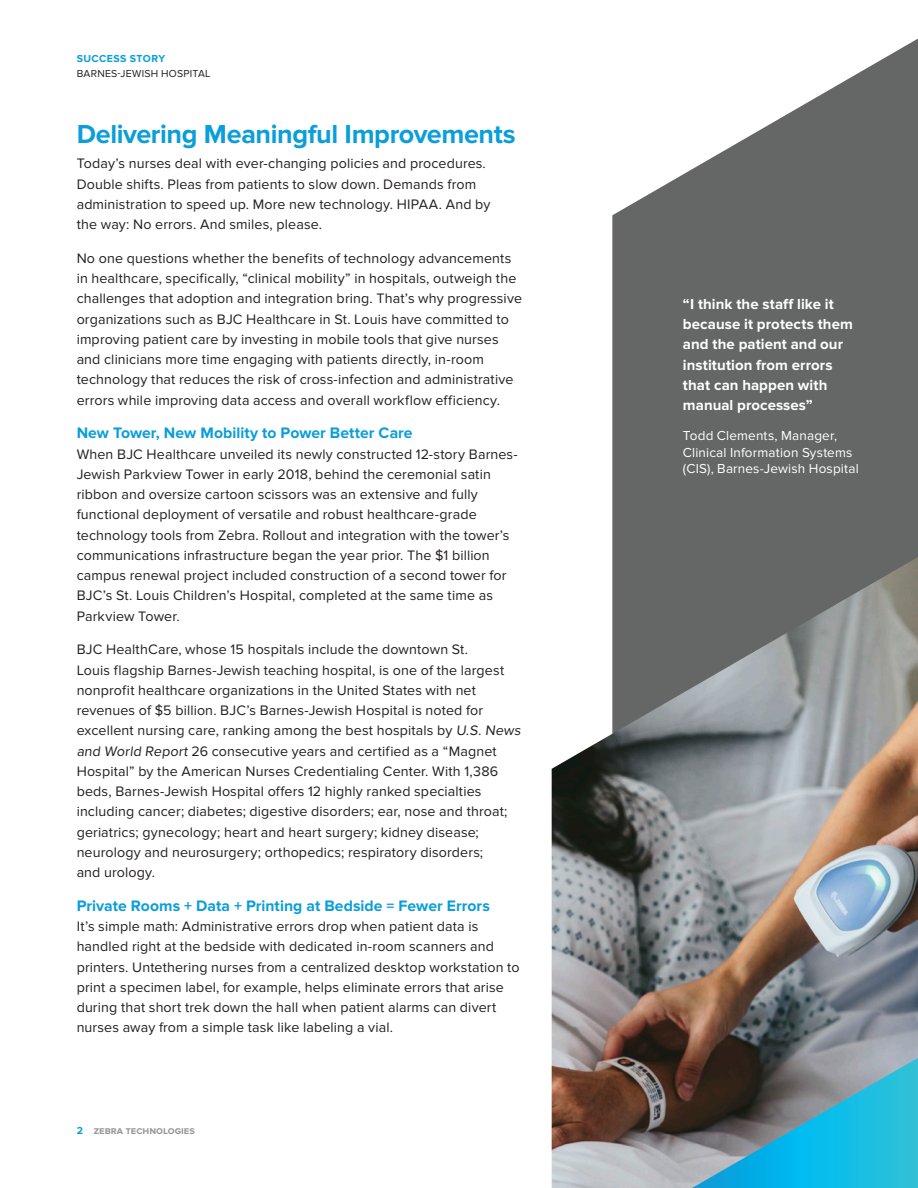
<style>
.page{position:relative;width:918px;height:1188px;background:#fff}
.page>*{position:absolute;margin:0;border:0;box-sizing:border-box;transform-origin:0 0}
.Heading{font:700 27px "Proxima Nova";letter-spacing:-.015em;color:#0a9edb}
.Subhead-2{font:700 15.75px "Proxima Nova";color:#0a9edb}
.Body{font:700 15px/20.2px "Proxima Nova";letter-spacing:.005em;color:#fff}
.Body-2{font:14.25px/20.2px "Proxima Nova";letter-spacing:.01em;color:#231f20}
.Body-3{font:13.5px/16.5px "Proxima Nova";letter-spacing:.01em;color:#fff}
.t1{font:10.5px "Proxima Nova";letter-spacing:.025em;color:#231f20}
.t2{font:700 10.5px "Proxima Nova";color:#989999}
.t3{font:700 10.5px "Proxima Nova";letter-spacing:.045em;color:#0a9edb}
.s1{color:#0a9edb}
</style>
<div class="page">
<svg style="left:612px;top:39px;width:306px;height:532px;fill:#656666"></svg>
<img style="left:552px;top:571px;width:366px;height:617px">
<img style="left:891px;top:557px;width:27px;height:16px">
<svg style="left:692px;top:1058px;width:226px;height:130px;background:#3f90a3"></svg>
<p class="t3" style="left:77px;top:53px;width:90px">SUCCESS STORY</p>
<p class="t1" style="left:77px;top:67px;width:135px">BARNES-JEWISH HOSPITAL</p>
<p class="Heading" style="left:77px;top:118px;width:441px">Delivering Meaningful Improvements</p>
<p class="Body-2" style="left:77px;top:154px;width:415px">Today’s nurses deal with ever-changing policies and procedures.<br>Double shifts. Pleas from patients to slow down. Demands from administration to speed up. More new technology. HIPAA. And by the way: No errors. And smiles, please.</p>
<p class="Body-2" style="left:77px;top:248px;width:447px">No one questions whether the benefits of technology advancements in healthcare, specifically, “clinical mobility” in hospitals, outweigh the challenges that adoption and integration bring. That’s why progressive organizations such as BJC Healthcare in St. Louis have committed to improving patient care by investing in mobile tools that give nurses and clinicians more time engaging with patients directly, in-room technology that reduces the risk of cross-infection and administrative errors while improving data access and overall workflow efficiency.</p>
<p class="Subhead-2" style="left:77px;top:424px;width:337px">New Tower, New Mobility to Power Better Care</p>
<p class="Body-2" style="left:77px;top:444px;width:443px">When BJC Healthcare unveiled its newly constructed 12-story Barnes-Jewish Parkview Tower in early 2018, behind the ceremonial satin ribbon and oversize cartoon scissors was an extensive and fully functional deployment of versatile and robust healthcare-grade technology tools from Zebra. Rollout and integration with the tower’s communications infrastructure began the year prior. The $1 billion campus renewal project included construction of a second tower for BJC’s St. Louis Children’s Hospital, completed at the same time as Parkview Tower.</p>
<p class="Body-2" style="left:77px;top:640px;width:448px">BJC HealthCare, whose 15 hospitals include the downtown St.<br>Louis flagship Barnes-Jewish teaching hospital, is one of the largest nonprofit healthcare organizations in the United States with net revenues of $5 billion. BJC’s Barnes-Jewish Hospital is noted for excellent nursing care, ranking among the best hospitals by U.S. News and World Report 26 consecutive years and certified as a “Magnet Hospital” by the American Nurses Credentialing Center. With 1,386 beds, Barnes-Jewish Hospital offers 12 highly ranked specialties including cancer; diabetes; digestive disorders; ear, nose and throat; geriatrics; gynecology; heart and heart surgery; kidney disease; neurology and neurosurgery; orthopedics; respiratory disorders;<br>and urology.</p>
<p class="Subhead-2" style="left:77px;top:897px;width:415px">Private Rooms + Data + Printing at Bedside = Fewer Errors</p>
<p class="Body-2" style="left:77px;top:917px;width:444px">It’s simple math: Administrative errors drop when patient data is handled right at the bedside with dedicated in-room scanners and printers. Untethering nurses from a centralized desktop workstation to print a specimen label, for example, helps eliminate errors that arise during that short trek down the hall when patient alarms can divert nurses away from a simple task like labeling a vial.</p>
<p class="t2" style="left:77px;top:1124px;width:120px"><span class="s1">2</span> zebra technologies</p>
<p class="Body" style="left:683px;top:294px;width:171px">“I think the staff like it because it protects them and the patient and our institution from errors that can happen with manual processes”</p>
<p class="Body-3" style="left:683px;top:428px;width:177px">Todd Clements, Manager,<br>Clinical Information Systems (CIS), Barnes-Jewish Hospital</p>
</div>
